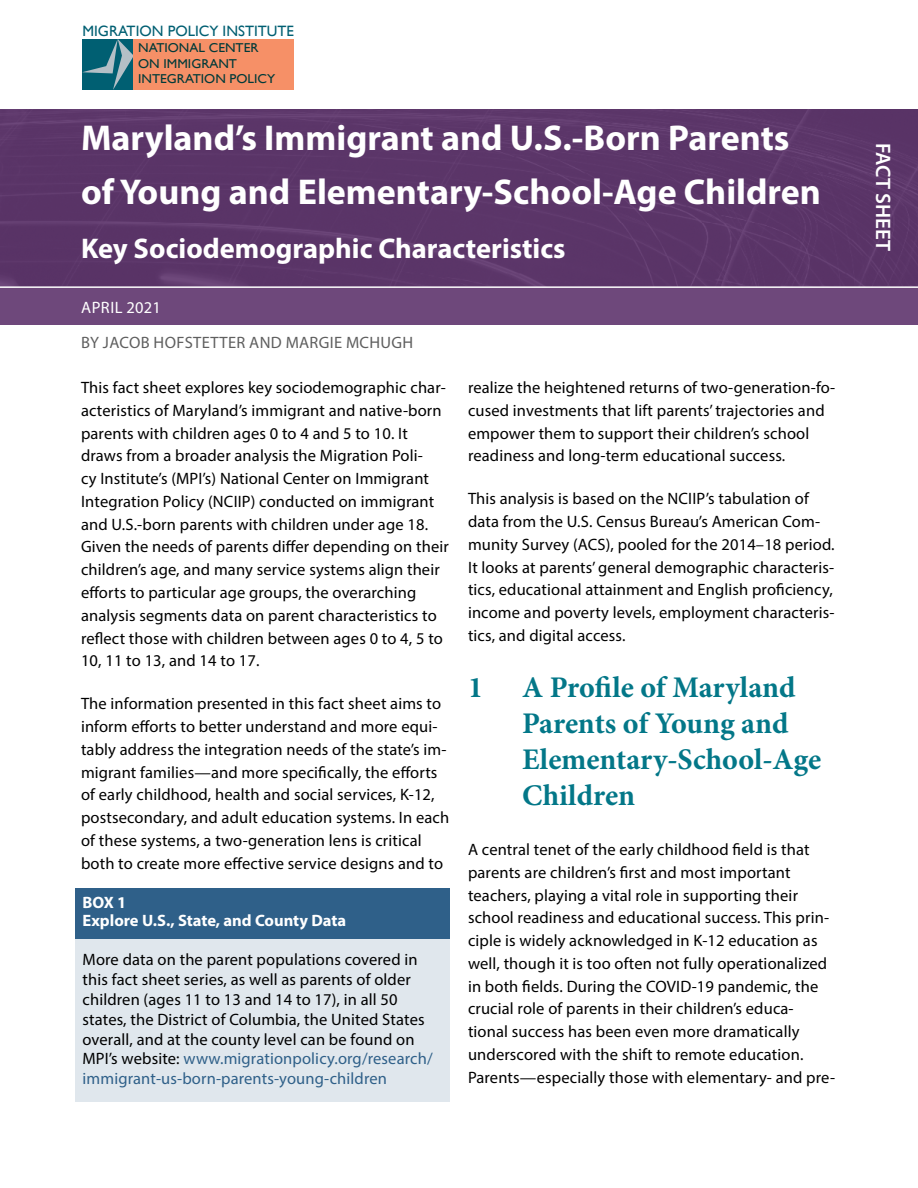
<style>
.page{position:relative;width:918px;height:1188px;background:#fff}
.page>*{position:absolute;margin:0;border:0;box-sizing:border-box;transform-origin:0 0}
.t1{font:700 36px/54px "Myriad Pro";color:#fff}
.t2{font:700 30px/36px "Minion Pro";letter-spacing:-.005em;color:#037788}
.t3{font:700 28.5px "Myriad Pro";color:#fff}
.t4{font:600 21px "Myriad Pro";color:#fff}
.t5{font:16.5px/22.8px "Myriad Pro";letter-spacing:.01em;color:#000}
.t6{font:700 16.5px/18.1px "Myriad Pro";color:#fff}
.t7{font:16.5px "Myriad Pro";letter-spacing:.02em;color:#5f5f5f}
.t8{font:16.5px "Myriad Pro";letter-spacing:.03em;color:#fff}
.t9{font:15px "Gill Sans";color:#005f72}
.t10{font:12.9px/15.5px "Gill Sans";color:#003a39;scale:1.05 1}
.s1{color:#2f6089}
</style>
<div class="page">
<div style="left:0;top:109px;width:918px;height:216px;background:linear-gradient(to bottom,#573265,#664073)"></div>
<hr style="left:0;top:286px;width:918px;height:2px;background:#fff">
<div style="left:76px;top:888px;width:374px;height:71px;background:#2f6089"></div>
<div style="left:76px;top:939px;width:374px;height:163px;background:#e0e7ed"></div>
<svg style="left:82px;top:39px;width:52px;height:50px;background:#2a7383"></svg>
<div style="left:134px;top:39px;width:160px;height:50px;background:#f69067"></div>
<p class="t9" style="left:82px;top:22px;width:213px">MIGRATION POLICY INSTITUTE</p>
<p class="t10" style="left:138px;top:40px;width:132px">NATIONAL CENTER<br>ON IMMIGRANT<br>INTEGRATION POLICY</p>
<h1 class="t1" style="left:81px;top:110px;width:742px">Maryland’s Immigrant and U.S.-Born Parents of Young and Elementary-School-Age Children</h1>
<h3 class="t3" style="left:81px;top:230px;width:486px">Key Sociodemographic Characteristics</h3>
<p class="t8" style="left:81px;top:298px;width:81px">APRIL 2021</p>
<p class="t7" style="left:81px;top:332px;width:334px">BY JACOB HOFSTETTER AND MARGIE MCHUGH</p>
<p class="t5" style="left:81px;top:376px;width:369px">This fact sheet explores key sociodemographic char&shy;acteristics of Maryland’s immigrant and native-born parents with children ages 0 to 4 and 5 to 10. It draws from a broader analysis the Migration Poli-<br>cy Institute’s (MPI’s) National Center on Immigrant Integration Policy (NCIIP) conducted on immigrant and U.S.-born parents with children under age 18.<br>Given the needs of parents differ depending on their children’s age, and many service systems align their efforts to particular age groups, the overarching analysis segments data on parent characteristics to reflect those with children between ages 0 to 4, 5 to 10, 11 to 13, and 14 to 17.</p>
<p class="t5" style="left:81px;top:692px;width:370px">The information presented in this fact sheet aims to inform efforts to better understand and more equi&shy;tably address the integration needs of the state’s im&shy;migrant families—and more specifically, the efforts of early childhood, health and social services, K-12, postsecondary, and adult education systems. In each of these systems, a two-generation lens is critical both to create more effective service designs and to</p>
<p class="t6" style="left:83px;top:892px;width:265px">BOX 1<br>Explore U.S., State, and County Data</p>
<p class="t5" style="left:83px;top:950px;width:352px;line-height:19.8px">More data on the parent populations covered in this fact sheet series, as well as parents of older children (ages 11 to 13 and 14 to 17), in all 50 states, the District of Columbia, the United States overall, and at the county level can be found on MPI’s website: <span class="s1">www.migrationpolicy.org/research/ immigrant-us-born-parents-young-children</span></p>
<p class="t5" style="left:468px;top:376px;width:369px">realize the heightened returns of two-generation-fo&shy;cused investments that lift parents’ trajectories and empower them to support their children’s school readiness and long-term educational success.</p>
<p class="t5" style="left:468px;top:487px;width:368px">This analysis is based on the NCIIP’s tabulation of data from the U.S. Census Bureau’s American Com&shy;munity Survey (ACS), pooled for the 2014–18 period.<br>It looks at parents’ general demographic characteris&shy;tics, educational attainment and English proficiency, income and poverty levels, employment characteris&shy;tics, and digital access.</p>
<h2 class="t2" style="left:468px;top:669px;width:16px">1</h2>
<h2 class="t2" style="left:522px;top:669px;width:301px">A Profile of Maryland<br>Parents of Young and<br>Elementary-School-Age<br>Children</h2>
<p class="t5" style="left:468px;top:838px;width:369px">A central tenet of the early childhood field is that parents are children’s first and most important teachers, playing a vital role in supporting their school readiness and educational success. This prin&shy;ciple is widely acknowledged in K-12 education as well, though it is too often not fully operationalized in both fields. During the COVID-19 pandemic, the crucial role of parents in their children’s educa&shy;tional success has been even more dramatically underscored with the shift to remote education.<br>Parents—especially those with elementary- and pre-</p>
<p class="t4" style="left:896px;top:143px;width:110px;rotate:90deg">FACT SHEET</p>
</div>
